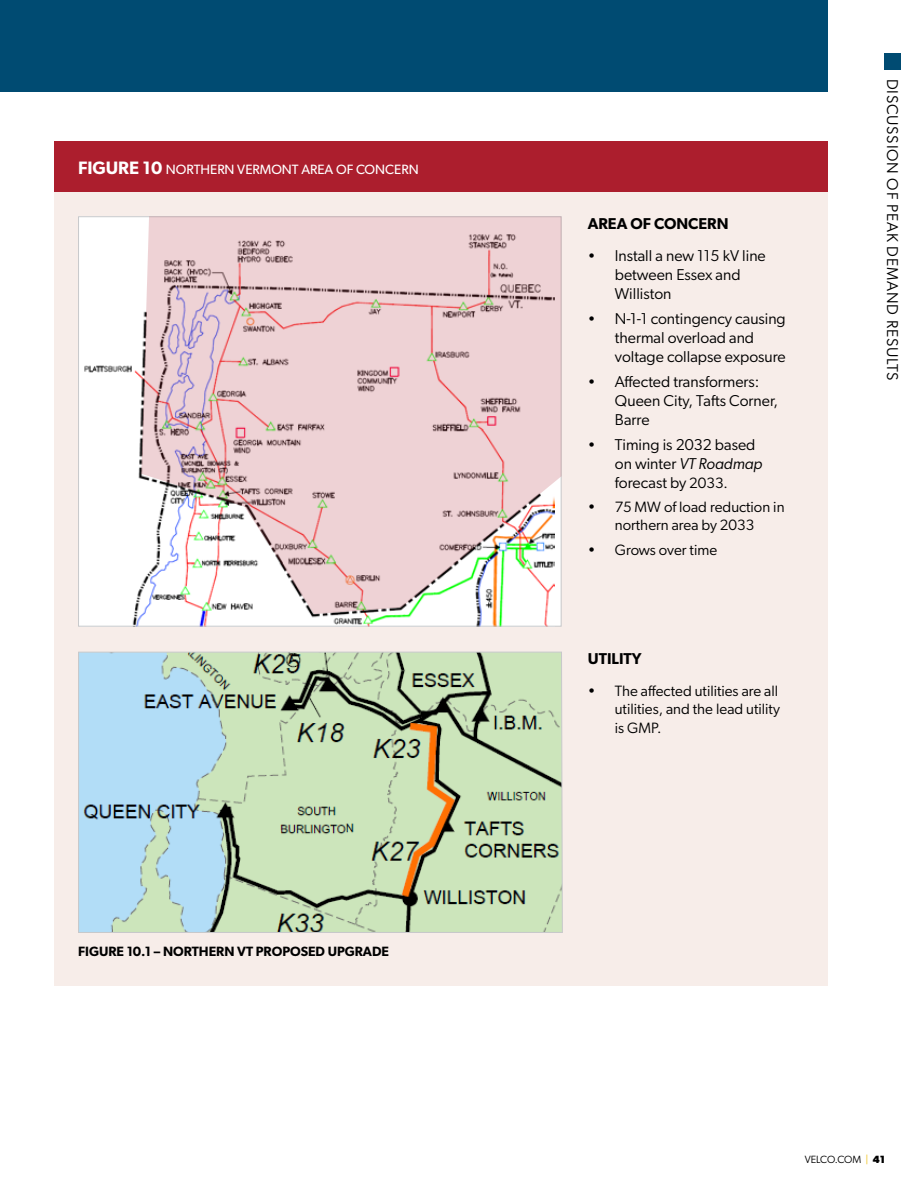
<style>
.page{position:relative;width:918px;height:1188px;background:#fff}
.page>*{position:absolute;margin:0;border:0;box-sizing:border-box;transform-origin:0 0}
.t1{font:15.75px/18.8px "Gibson";color:#000}
.t2{font:15.75px "Gibson";letter-spacing:.05em;color:#000}
.t3{font:600 15.75px "Gibson";color:#000}
.t4{font:15px/18.3px "Gibson";color:#000;text-align:center}
.t5{font:600 13.5px "Gibson";color:#000}
.t6{font:13.5px "Gibson";color:#fff}
.t7{font:10.5px "Gibson";letter-spacing:-.015em;color:#000}
.s1{font-weight:600;font-size:18px}
.s2{font-size:15px}
.s3{font-style:italic}
.s4{color:#f1c62b}
.s5{font-weight:700}
</style>
<div class="page">
<div style="left:0;top:0;width:827px;height:91px;background:#004b72"></div>
<div style="left:54px;top:141px;width:773px;height:845px;background:#f7ede9"></div>
<div style="left:80px;top:231px;width:475px;height:394px;background:#fff"></div>
<svg style="left:78px;top:651px;width:485px;height:282px;background:#b5ceb8"></svg>
<svg style="left:141px;top:216px;width:421px;height:398px;background:#e4cdcf"></svg>
<div style="left:54px;top:141px;width:773px;height:50px;background:#ac1e2d"></div>
<div style="left:884px;top:54px;width:17px;height:16px;background:#004b72"></div>
<p class="t6" style="left:78px;top:161px;width:342px"><span class="s1">FIGURE 10</span> NORTHERN VERMONT AREA OF CONCERN</p>
<p class="t5" style="left:78px;top:943px;width:312px">FIGURE 10.1 – NORTHERN VT PROPOSED UPGRADE</p>
<p class="t3" style="left:588px;top:214px;width:142px">AREA OF CONCERN</p>
<p class="t1" style="left:615px;top:246px;width:152px;text-indent:-27px"><span class="s2">•</span> Install a new 115 kV line between Essex and<br>Williston</p>
<p class="t1" style="left:615px;top:309px;width:172px;text-indent:-27px"><span class="s2">•</span> N-1-1 contingency causing thermal overload and voltage collapse exposure</p>
<p class="t1" style="left:615px;top:372px;width:165px;text-indent:-27px"><span class="s2">•</span> Affected transformers:<br>Queen City, Tafts Corner,<br>Barre</p>
<p class="t1" style="left:615px;top:435px;width:149px;text-indent:-27px"><span class="s2">•</span> Timing is 2032 based on winter <span class="s3">VT Roadmap </span>forecast by <span class="s2">2033.</span></p>
<p class="t4" style="left:588px;top:498px;width:198px">• 75 MW of load reduction in northern area by 2033</p>
<p class="t4" style="left:588px;top:541px;width:131px">• Grows over time</p>
<p class="t3" style="left:588px;top:649px;width:55px">UTILITY</p>
<p class="t4" style="left:615px;top:681px;width:167px;text-align:justify;text-indent:-27px">• The affected utilities are all utilities, and the lead utility is GMP.</p>
<p class="t2" style="left:902px;top:79px;width:303px;rotate:90deg">DISCUSSION OF PEAK DEMAND RESULTS</p>
<p class="t7" style="left:805px;top:1153px;width:82px">VELCO.COM <span class="s4">|</span> <span class="s5">41</span></p>
</div>
